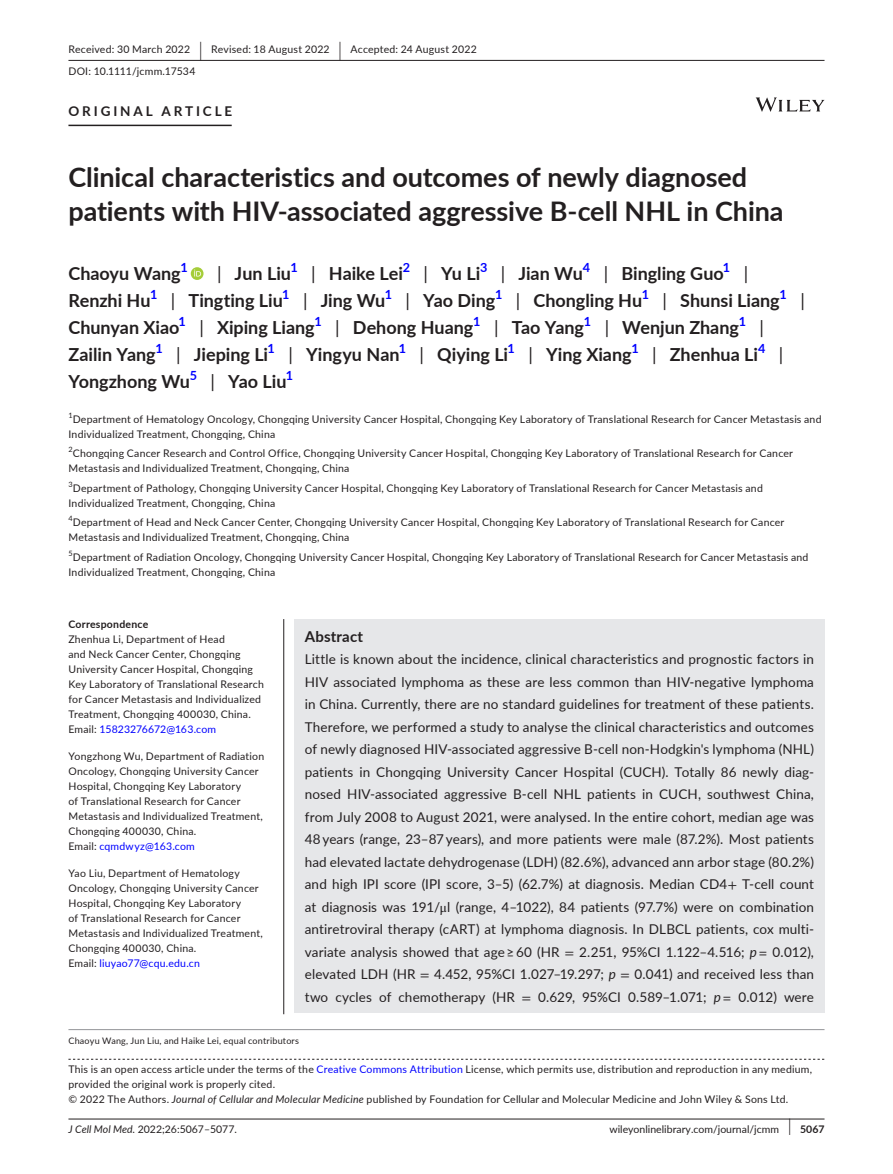
<style>
.page{position:relative;width:893px;height:1174px;background:#fff}
.page>*{position:absolute;margin:0;border:0;box-sizing:border-box;transform-origin:0 0}
.t1{font:700 27px/34.5px "Lato";letter-spacing:-.005em;color:#231f20}
.t2{font:700 18px "Lato";letter-spacing:-.005em;color:#231f20}
.t3{font:18px "Lato";color:#231f20}
.t4{font:700 15px "Lato";letter-spacing:.015em;color:#231f20}
.t5{font:13.5px/22.5px "Lato";letter-spacing:.01em;color:#231f20;text-align:justify}
.t6{font:700 13.5px "Lato";letter-spacing:.215em;color:#231f20}
.t7{font:700 12.6px "Lato";color:#00f}
.t8{font:10.5px/15px "Lato";letter-spacing:.02em;color:#231f20}
.t9{font:10.5px "Lato";color:#231f20}
.t10{font:700 10.5px "Lato";letter-spacing:.02em;color:#231f20}
.t11{font:9px "Lato";letter-spacing:.025em;color:#231f20}
.s1{font-size:19.65px}
.s2{font-weight:400}
.s3{color:#00f}
.s4{font-family:"STIX"}
.s5{font-style:italic}
.s6{font-family:"STIX";font-style:italic}
.s7{font-size:17.4px}
.s8{font-weight:700}
</style>
<div class="page">
<hr style="left:68px;top:1118px;width:756px;height:1px;background:#231f20">
<svg style="left:756px;top:97px;width:68px;height:15px"></svg>
<hr style="left:68px;top:60px;width:756px;height:1px;background:#231f20">
<hr style="left:68px;top:125px;width:164px;height:1px;background:#231f20">
<svg style="left:191px;top:267px;width:13px;height:13px"></svg>
<svg style="left:194px;top:269px;width:7px;height:7px"></svg>
<svg style="left:68px;top:1058px;width:756px;height:1px"></svg>
<hr style="left:68px;top:1029px;width:756px;height:1px;background:#939598">
<div style="left:294px;top:619px;width:530px;height:393px;background:#e6e7e9"></div>
<hr style="left:283px;top:619px;width:1px;height:395px;background:#231f20">
<p class="t8" style="left:68px;top:38px;width:410px;line-height:21.8px">Received: 30 March 2022 <span class="s1">|</span> Revised: 18 August 2022 <span class="s1">|</span> Accepted: 24 August 2022<br>DOI: 10.1111/jcmm.17534</p>
<p class="t6" style="left:68px;top:101px;width:165px">ORIGINAL ARTICLE</p>
<h1 class="t1" style="left:68px;top:159px;width:717px">Clinical characteristics and outcomes of newly diagnosed patients with HIV-associated aggressive B-cell NHL in China</h1>
<h2 class="t2" style="left:68px;top:260px;width:114px">Chaoyu Wang</h2>
<p class="t7" style="left:180px;top:258px;width:9px">1</p>
<h2 class="t2" style="left:217px;top:260px;width:75px"><span class="s2">|</span> Jun Liu</h2>
<p class="t7" style="left:290px;top:258px;width:9px">1</p>
<h2 class="t2" style="left:311px;top:260px;width:93px"><span class="s2">|</span> Haike Lei</h2>
<p class="t7" style="left:403px;top:258px;width:9px">2</p>
<h2 class="t2" style="left:423px;top:260px;width:58px"><span class="s2">|</span> Yu Li</h2>
<p class="t7" style="left:480px;top:258px;width:9px">3</p>
<h2 class="t2" style="left:501px;top:260px;width:83px"><span class="s2">|</span> Jian Wu</h2>
<p class="t7" style="left:583px;top:258px;width:9px">4</p>
<h2 class="t2" style="left:604px;top:260px;width:122px"><span class="s2">|</span> Bingling Guo</h2>
<p class="t7" style="left:723px;top:258px;width:9px">1</p>
<h2 class="t3" style="left:744px;top:260px;width:6px">|</h2>
<h2 class="t2" style="left:68px;top:287px;width:84px">Renzhi Hu</h2>
<p class="t7" style="left:150px;top:285px;width:9px">1</p>
<h2 class="t2" style="left:171px;top:287px;width:113px"><span class="s2">|</span> Tingting Liu</h2>
<p class="t7" style="left:282px;top:285px;width:9px">1</p>
<h2 class="t2" style="left:303px;top:287px;width:84px"><span class="s2">|</span> Jing Wu</h2>
<p class="t7" style="left:385px;top:285px;width:9px">1</p>
<h2 class="t2" style="left:406px;top:287px;width:91px"><span class="s2">|</span> Yao Ding</h2>
<p class="t7" style="left:495px;top:285px;width:9px">1</p>
<h2 class="t2" style="left:516px;top:287px;width:128px"><span class="s2">|</span> Chongling Hu</h2>
<p class="t7" style="left:642px;top:285px;width:9px">1</p>
<h2 class="t2" style="left:663px;top:287px;width:119px"><span class="s2">|</span> Shunsi Liang</h2>
<p class="t7" style="left:779px;top:285px;width:9px">1</p>
<h2 class="t3" style="left:800px;top:287px;width:6px">|</h2>
<h2 class="t2" style="left:68px;top:314px;width:113px">Chunyan Xiao</h2>
<p class="t7" style="left:179px;top:312px;width:9px">1</p>
<h2 class="t2" style="left:199px;top:314px;width:117px"><span class="s2">|</span> Xiping Liang</h2>
<p class="t7" style="left:314px;top:312px;width:9px">1</p>
<h2 class="t2" style="left:335px;top:314px;width:140px"><span class="s2">|</span> Dehong Huang</h2>
<p class="t7" style="left:473px;top:312px;width:9px">1</p>
<h2 class="t2" style="left:494px;top:314px;width:92px"><span class="s2">|</span> Tao Yang</h2>
<p class="t7" style="left:584px;top:312px;width:9px">1</p>
<h2 class="t2" style="left:605px;top:314px;width:136px"><span class="s2">|</span> Wenjun Zhang</h2>
<p class="t7" style="left:739px;top:312px;width:9px">1</p>
<h2 class="t3" style="left:760px;top:314px;width:6px">|</h2>
<h2 class="t2" style="left:68px;top:341px;width:89px">Zailin Yang</h2>
<p class="t7" style="left:156px;top:339px;width:9px">1</p>
<h2 class="t2" style="left:176px;top:341px;width:93px"><span class="s2">|</span> Jieping Li</h2>
<p class="t7" style="left:268px;top:339px;width:9px">1</p>
<h2 class="t2" style="left:288px;top:341px;width:113px"><span class="s2">|</span> Yingyu Nan</h2>
<p class="t7" style="left:399px;top:339px;width:9px">1</p>
<h2 class="t2" style="left:420px;top:341px;width:90px"><span class="s2">|</span> Qiying Li</h2>
<p class="t7" style="left:508px;top:339px;width:9px">1</p>
<h2 class="t2" style="left:528px;top:341px;width:105px"><span class="s2">|</span> Ying Xiang</h2>
<p class="t7" style="left:631px;top:339px;width:9px">1</p>
<h2 class="t2" style="left:652px;top:341px;width:107px"><span class="s2">|</span> Zhenhua Li</h2>
<p class="t7" style="left:758px;top:339px;width:9px">4</p>
<h2 class="t3" style="left:779px;top:341px;width:6px">|</h2>
<h2 class="t2" style="left:68px;top:368px;width:123px">Yongzhong Wu</h2>
<p class="t7" style="left:190px;top:366px;width:9px">5</p>
<h2 class="t2" style="left:211px;top:368px;width:77px"><span class="s2">|</span> Yao Liu</h2>
<p class="t7" style="left:286px;top:366px;width:9px">1</p>
<p class="t8" style="left:68px;top:411px;width:755px"><sup>1</sup>Department of Hematology Oncology, Chongqing University Cancer Hospital, Chongqing Key Laboratory of Translational Research for Cancer Metastasis and<br>Individualized Treatment, Chongqing, China</p>
<p class="t8" style="left:68px;top:445px;width:726px"><sup>2</sup>Chongqing Cancer Research and Control Office, Chongqing University Cancer Hospital, Chongqing Key Laboratory of Translational Research for Cancer<br>Metastasis and Individualized Treatment, Chongqing, China</p>
<p class="t8" style="left:68px;top:480px;width:696px"><sup>3</sup>Department of Pathology, Chongqing University Cancer Hospital, Chongqing Key Laboratory of Translational Research for Cancer Metastasis and<br>Individualized Treatment, Chongqing, China</p>
<p class="t8" style="left:68px;top:514px;width:717px"><sup>4</sup>Department of Head and Neck Cancer Center, Chongqing University Cancer Hospital, Chongqing Key Laboratory of Translational Research for Cancer<br>Metastasis and Individualized Treatment, Chongqing, China</p>
<p class="t8" style="left:68px;top:549px;width:741px"><sup>5</sup>Department of Radiation Oncology, Chongqing University Cancer Hospital, Chongqing Key Laboratory of Translational Research for Cancer Metastasis and<br>Individualized Treatment, Chongqing, China</p>
<p class="t10" style="left:68px;top:616px;width:81px">Correspondence</p>
<p class="t8" style="left:68px;top:631px;width:197px">Zhenhua Li, Department of Head<br>and Neck Cancer Center, Chongqing University Cancer Hospital, Chongqing Key Laboratory of Translational Research for Cancer Metastasis and Individualized Treatment, Chongqing 400030, China.<br>Email: <span class="s3">15823276672@163.com</span></p>
<p class="t8" style="left:68px;top:748px;width:197px">Yongzhong Wu, Department of Radiation Oncology, Chongqing University Cancer Hospital, Chongqing Key Laboratory<br>of Translational Research for Cancer Metastasis and Individualized Treatment, Chongqing 400030, China.<br>Email: <span class="s3">cqmdwyz@163.com</span></p>
<p class="t8" style="left:68px;top:865px;width:196px">Yao Liu, Department of Hematology Oncology, Chongqing University Cancer Hospital, Chongqing Key Laboratory<br>of Translational Research for Cancer Metastasis and Individualized Treatment, Chongqing 400030, China.<br>Email: <span class="s3">liuyao77@cqu.edu.cn</span></p>
<h3 class="t4" style="left:305px;top:625px;width:60px">Abstract</h3>
<p class="t5" style="left:305px;top:647px;width:511px">Little is known about the incidence, clinical characteristics and prognostic factors in HIV associated lymphoma as these are less common than HIV-negative lymphoma in China. Currently, there are no standard guidelines for treatment of these patients.<br>Therefore, we performed a study to analyse the clinical characteristics and outcomes of newly diagnosed HIV-associated aggressive B-cell non-Hodgkin's lymphoma (NHL) patients in Chongqing University Cancer Hospital (CUCH). Totally 86 newly diag&shy;nosed HIV-associated aggressive B-cell NHL patients in CUCH, southwest China, from July 2008 to August 2021, were analysed. In the entire cohort, median age was 48 years (range, 23–87 years), and more patients were male (87.2%). Most patients had elevated lactate dehydrogenase (LDH) (82.6%), advanced ann arbor stage (80.2%) and high IPI score (IPI score, 3–5) (62.7%) at diagnosis. Median CD4<span class="s4">+</span> T-cell count at diagnosis was 191/<span class="s4">μ</span>l (range, 4–1022), 84 patients (97.7%) were on combination antiretroviral therapy (cART) at lymphoma diagnosis. In DLBCL patients, cox multi&shy;variate analysis showed that age ≥ 60 (HR <span class="s4">=</span> 2.251, 95%CI 1.122–4.516; <span class="s5">p</span> <span class="s6">=</span> 0.012), elevated LDH (HR <span class="s4">=</span> 4.452, 95%CI 1.027–19.297; <span class="s5">p</span> <span class="s4">=</span> 0.041) and received less than two cycles of chemotherapy (HR <span class="s4">=</span> 0.629, 95%CI 0.589–1.071; <span class="s5">p</span> <span class="s6">=</span> 0.012) were</p>
<p class="t11" style="left:68px;top:1033px;width:232px">Chaoyu Wang, Jun Liu, and Haike Lei, equal contributors</p>
<p class="t8" style="left:68px;top:1061px;width:745px">This is an open access article under the terms of the <span class="s3">Creative Commons Attribution</span> License, which permits use, distribution and reproduction in any medium, provided the original work is properly cited.<br>© 2022 The Authors. <span class="s5">Journal of Cellular and Molecular Medicine</span> published by Foundation for Cellular and Molecular Medicine and John Wiley &amp; Sons Ltd.</p>
<p class="t9" style="left:68px;top:1121px;width:170px"><span class="s5">J Cell Mol Med.</span> 2022;26:5067–5077.</p>
<p class="t9" style="left:609px;top:1121px;width:217px">wileyonlinelibrary.com/journal/jcmm <span class="s7">|</span> <span class="s8">5067</span></p>
</div>
